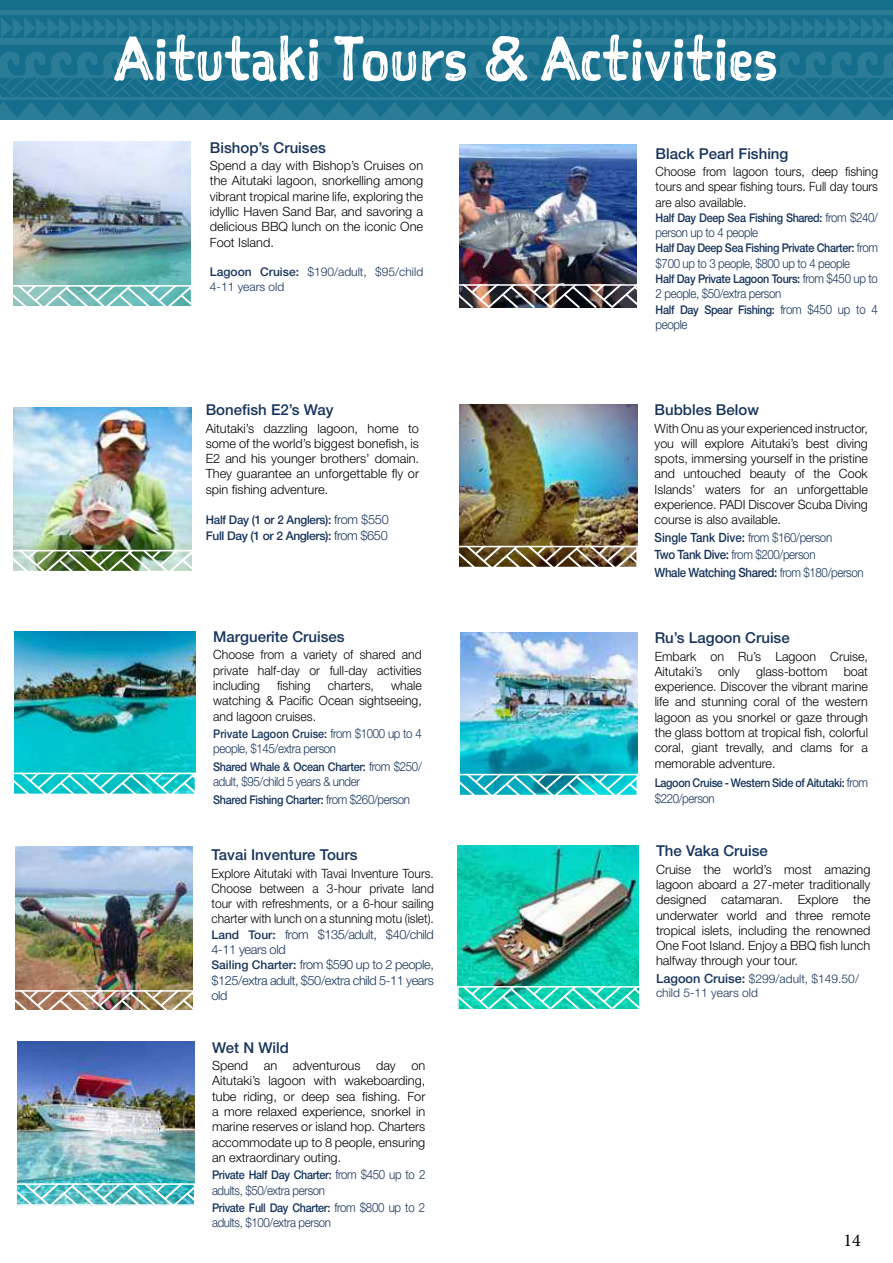
<style>
.page{position:relative;width:893px;height:1263px;background:#fff}
.page>*{position:absolute;margin:0;border:0;box-sizing:border-box;transform-origin:0 0}
.t1{font:60px "Sketchnote Square";color:#fff}
.t2{font:18px "Minion Pro";color:#000}
.t3{font:500 15px "Helvetica Neue LT Std";color:#17345c}
.t4{font:300 12.75px/15.3px "Helvetica Neue LT Std";color:#000;text-align:justify}
.t5{font:300 12.75px/15.3px "Helvetica Neue LT Std";color:#000;scale:.94 1}
.t6{font:300 12.75px "Helvetica Neue LT Std";letter-spacing:-.03em;color:#17345c;scale:.9 1}
.t7{font:300 12.75px/15.3px "Helvetica Neue LT Std";color:#000;text-align:justify;scale:.96 1}
.t8{font:500 12.75px/17.4px "Helvetica Neue LT Std";letter-spacing:-.03em;color:#17345c;scale:.9 1}
.t9{font:500 12px "Helvetica Neue LT Std";letter-spacing:-.03em;color:#17345c;scale:.9 1}
.t10{font:300 12px/14.4px "Helvetica Neue LT Std";color:#17345c}
.t11{font:500 12px/15.3px "Helvetica Neue LT Std";letter-spacing:-.03em;color:#17345c;scale:.96 1}
.t12{font:500 12px "Helvetica Neue LT Std";color:#17345c;scale:.9 1}
.s1{font-weight:500}
.s2{font-weight:300;font-size:12.75px}
.s3{font-weight:500;font-size:12px;color:#17345c}
.s4{color:#17345c}
.s5{font-weight:300}
.s6{font-weight:500;font-size:12.75px}
</style>
<div class="page">
<img style="left:15px;top:846px;width:177px;height:144px">
<img style="left:15px;top:993px;width:178px;height:17px">
<div style="left:12px;top:990px;width:184px;height:23px;border:2px solid #fff"></div>
<img style="left:14px;top:142px;width:177px;height:142px">
<img style="left:14px;top:407px;width:177px;height:143px">
<svg style="left:14px;top:553px;width:177px;height:16px;background:#8ca681"></svg>
<div style="left:11px;top:550px;width:183px;height:22px;border:2px solid #fff"></div>
<img style="left:458px;top:845px;width:180px;height:141px">
<svg style="left:460px;top:989px;width:179px;height:19px;background:#3ed8c0"></svg>
<div style="left:457px;top:986px;width:185px;height:25px;border:2px solid #fff"></div>
<img style="left:14px;top:631px;width:181px;height:142px">
<svg style="left:14px;top:776px;width:179px;height:16px;background:#39d0d2"></svg>
<div style="left:11px;top:773px;width:185px;height:22px;border:2px solid #fff"></div>
<img style="left:459px;top:145px;width:178px;height:139px">
<img style="left:460px;top:287px;width:177px;height:20px">
<div style="left:457px;top:284px;width:185px;height:26px;border:2px solid #fff"></div>
<img style="left:460px;top:404px;width:177px;height:142px">
<svg style="left:460px;top:549px;width:175px;height:16px;background:#7c6748"></svg>
<div style="left:457px;top:546px;width:181px;height:22px;border:2px solid #fff"></div>
<img style="left:460px;top:632px;width:177px;height:142px">
<svg style="left:460px;top:777px;width:175px;height:16px;background:#37bbc9"></svg>
<div style="left:457px;top:774px;width:181px;height:22px;border:2px solid #fff"></div>
<img style="left:17px;top:1042px;width:178px;height:141px">
<svg style="left:17px;top:1186px;width:175px;height:17px;background:#6fc7cd"></svg>
<div style="left:14px;top:1183px;width:181px;height:23px;border:2px solid #fff"></div>
<svg style="left:13px;top:284px;width:178px;height:21px;background:#8fc9c5"></svg>
<div style="left:10px;top:285px;width:182px;height:23px;border:2px solid #fff"></div>
<div style="left:0;top:0;width:893px;height:47px;background:#156e8c"></div>
<div style="left:0;top:39px;width:893px;height:6px;background:#2b7c97"></div>
<svg style="left:0;top:17px;width:893px;height:21px;background:#1f7491"></svg>
<div style="left:0;top:10px;width:893px;height:5px;background:#2b7c97"></div>
<svg style="left:0;top:47px;width:893px;height:73px;background:#1e7390"></svg>
<h1 class="t1" style="left:115px;top:18px;width:664px">Aitutaki Tours &amp; Activities</h1>
<p class="t3" style="left:210px;top:138px;width:117px">Bishop’s Cruises</p>
<p class="t4" style="left:210px;top:158px;width:215px">Spend a day with Bishop’s Cruises on the Aitutaki lagoon, snorkelling among vibrant tropical marine life, exploring the idyllic Haven Sand Bar, and savoring a delicious BBQ lunch on the iconic One Foot Island.</p>
<p class="t10" style="left:210px;top:265px;width:215px"><span class="s1">Lagoon Cruise:</span> $190/adult, $95/child<br>4-11 years old</p>
<p class="t3" style="left:206px;top:401px;width:129px">Bonefish E2’s Way</p>
<p class="t4" style="left:206px;top:420px;width:215px">Aitutaki’s dazzling lagoon, home to some of the world’s biggest bonefish, is E2 and his younger brothers’ domain.<br>They guarantee an unforgettable fly or spin fishing adventure.</p>
<p class="t11" style="left:206px;top:512px;width:192px">Half Day (1 or 2 Anglers): <span class="s2">from $550<br></span>Full Day (1 or 2 Anglers): <span class="s2">from $650</span></p>
<p class="t3" style="left:213px;top:628px;width:133px">Marguerite Cruises</p>
<p class="t7" style="left:213px;top:647px;width:219px">Choose from a variety of shared and private half-day or full-day activities including</p>
<p class="t7" style="left:213px;top:677px;width:219px;text-indent:178px">whale watching &amp; Pacific Ocean sightseeing, and lagoon cruises.</p>
<p class="t12" style="left:213px;top:727px;width:233px">Private Lagoon Cruise: <span class="s2">from $1000 up to 4</span></p>
<p class="t6" style="left:213px;top:741px;width:138px">people, $145/extra person</p>
<p class="t9" style="left:213px;top:759px;width:233px">Shared Whale &amp; Ocean Charter: <span class="s2">from $250/</span></p>
<p class="t6" style="left:213px;top:774px;width:165px">adult, $95/child 5 years &amp; under</p>
<p class="t9" style="left:213px;top:792px;width:220px">Shared Fishing Charter: <span class="s2">from $260/person</span></p>
<p class="t7" style="left:277px;top:677px;width:36px">fishing</p>
<p class="t7" style="left:328px;top:677px;width:50px">charters,</p>
<p class="t3" style="left:211px;top:846px;width:148px">Tavai Inventure Tours</p>
<p class="t5" style="left:211px;top:865px;width:238px">Explore Aitutaki with Tavai Inventure Tours.<br>Choose between a 3-hour private land tour with refreshments, or a 6-hour sailing charter with lunch on a stunning motu (islet).<br><span class="s3">Land Tour:</span> <span class="s4">from $135/adult, $40/child 4-11 years old<br></span><span class="s3">Sailing Charter:</span> <span class="s4">from $590 up to 2 people, $125/extra adult, $50/extra child 5-11 years old</span></p>
<p class="t3" style="left:212px;top:1038px;width:78px">Wet N Wild</p>
<p class="t4" style="left:212px;top:1057px;width:215px">Spend an adventurous day on Aitutaki’s lagoon with wakeboarding, tube riding, or deep sea fishing. For a more relaxed experience, snorkel in marine reserves or island hop. Charters accommodate up to 8 people, ensuring an extraordinary outing.</p>
<p class="t9" style="left:212px;top:1168px;width:239px">Private Half Day Charter: <span class="s2">from $450 up to 2</span></p>
<p class="t6" style="left:212px;top:1182px;width:127px">adults, $50/extra person</p>
<p class="t9" style="left:212px;top:1200px;width:238px">Private Full Day Charter: <span class="s2">from $800 up to 2</span></p>
<p class="t6" style="left:212px;top:1215px;width:134px">adults, $100/extra person</p>
<p class="t3" style="left:656px;top:144px;width:134px">Black Pearl Fishing</p>
<p class="t5" style="left:656px;top:164px;width:238px;text-align:justify">Choose from lagoon tours, deep fishing tours and spear fishing tours. Full day tours are also available.</p>
<p class="t9" style="left:656px;top:210px;width:249px">Half Day Deep Sea Fishing Shared: <span class="s2">from $240/</span></p>
<p class="t6" style="left:656px;top:225px;width:115px">person up to 4 people</p>
<p class="t9" style="left:656px;top:241px;width:249px">Half Day Deep Sea Fishing Private Charter: <span class="s2">from</span></p>
<p class="t6" style="left:656px;top:255px;width:218px">$700 up to 3 people, $800 up to 4 people</p>
<p class="t9" style="left:656px;top:272px;width:249px">Half Day Private Lagoon Tours: <span class="s2">from $450 up to</span></p>
<p class="t6" style="left:656px;top:286px;width:141px">2 people, $50/extra person</p>
<p class="t9" style="left:656px;top:302px;width:249px">Half Day Spear Fishing: <span class="s2">from $450 up to 4</span></p>
<p class="t6" style="left:656px;top:317px;width:37px">people</p>
<p class="t3" style="left:655px;top:401px;width:106px">Bubbles Below</p>
<p class="t4" style="left:655px;top:420px;width:215px">With Onu as your experienced instructor, you will explore Aitutaki’s best diving spots, immersing yourself in the pristine and untouched beauty of the Cook Islands’ waters for an unforgettable experience. PADI Discover Scuba Diving course is also available.</p>
<p class="t8" style="left:655px;top:528px;width:234px">Single Tank Dive: <span class="s5">from $160/person<br></span>Two Tank Dive: <span class="s5">from $200/person<br></span>Whale Watching Shared: <span class="s5">from $180/person</span></p>
<p class="t3" style="left:655px;top:629px;width:137px">Ru’s Lagoon Cruise</p>
<p class="t4" style="left:655px;top:648px;width:215px">Embark on Ru’s Lagoon Cruise,<br>Aitutaki’s</p>
<p class="t4" style="left:655px;top:663px;width:215px;text-indent:189px">boat experience. Discover the vibrant marine life and stunning coral of the western lagoon as you snorkel or gaze through the glass bottom at tropical fish, colorful coral, giant trevally, and clams for a memorable adventure.</p>
<p class="t9" style="left:655px;top:776px;width:238px">Lagoon Cruise - Western Side of Aitutaki: <span class="s2">from</span></p>
<p class="t6" style="left:655px;top:790px;width:68px">$220/person</p>
<p class="t4" style="left:718px;top:663px;width:23px">only</p>
<p class="t4" style="left:756px;top:663px;width:73px">glass-bottom</p>
<p class="t3" style="left:656px;top:842px;width:113px">The Vaka Cruise</p>
<p class="t4" style="left:656px;top:861px;width:216px">Cruise the world’s most amazing lagoon aboard a 27-meter traditionally designed catamaran. Explore the underwater world and three remote tropical islets, including the renowned One Foot Island. Enjoy a BBQ fish lunch halfway through your tour.</p>
<p class="t10" style="left:656px;top:971px;width:204px"><span class="s6">Lagoon Cruise:</span> $299/adult, $149.50/ child 5-11 years old</p>
<h2 class="t2" style="left:843px;top:1228px;width:19px">14</h2>
</div>
